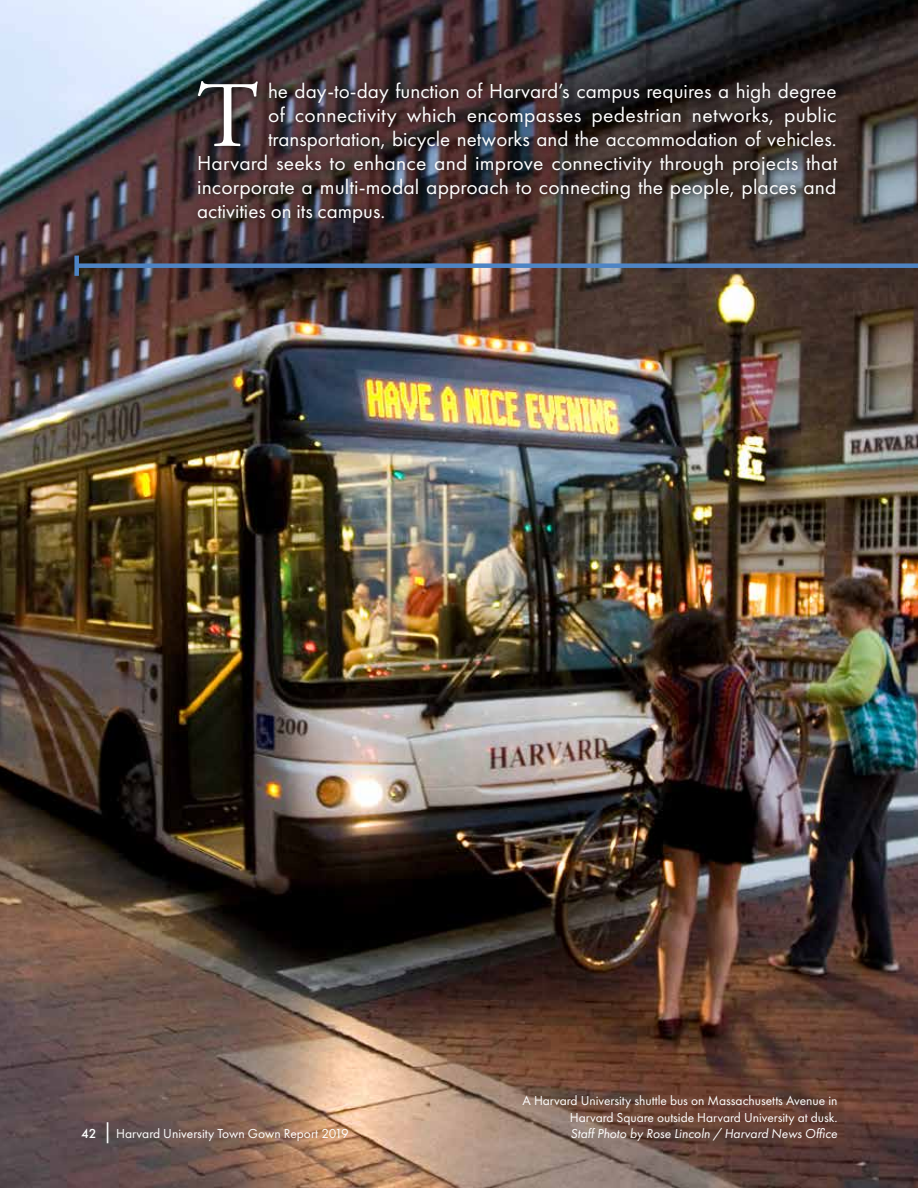
<style>
.page{position:relative;width:918px;height:1188px;background:#fff}
.page>*{position:absolute;margin:0;border:0;box-sizing:border-box;transform-origin:0 0}
.t1{font:93.45px "Adobe Garamond Pro";color:#fff}
.t2{font:21px "Futura PT";letter-spacing:.005em;color:#fff}
.t3{font:13.5px/16.5px "Futura PT";letter-spacing:-.005em;color:#fff;text-align:right}
.t4{font:italic 13.5px "Futura PT";letter-spacing:-.005em;color:#fff}
.s1{font-weight:500}
.s2{font-size:21px}
</style>
<div class="page">
<img style="left:0;top:0;width:918px;height:1188px">
<div style="left:191px;top:74px;width:653px;height:156px;background:#000;opacity:.75"></div>
<div style="left:77px;top:263px;width:841px;height:5px;background:#4e84c4"></div>
<div style="left:74px;top:256px;width:5px;height:20px;background:#4e84c4"></div>
<h1 class="t1" style="left:197px;top:60px;width:63px">T</h1>
<p class="t2" style="left:268px;top:78px;width:570px">he day-to-day function of Harvard’s campus requires a high degree</p>
<p class="t2" style="left:268px;top:102px;width:570px">of connectivity which encompasses pedestrian networks, public</p>
<p class="t2" style="left:268px;top:126px;width:570px">transportation, bicycle networks and the accommodation of vehicles.</p>
<p class="t2" style="left:197px;top:150px;width:642px">Harvard seeks to enhance and improve connectivity through projects that</p>
<p class="t2" style="left:197px;top:174px;width:641px">incorporate a multi-modal approach to connecting the people, places and</p>
<p class="t2" style="left:197px;top:198px;width:190px">activities on its campus.</p>
<p class="t3" style="left:81px;top:1125px;width:269px"><span class="s1">42</span> <span class="s2">|</span> Harvard University Town Gown Report 2019</p>
<p class="t3" style="left:523px;top:1092px;width:316px">A Harvard University shuttle bus on Massachusetts Avenue in<br>Harvard Square outside Harvard University at dusk.</p>
<p class="t4" style="left:571px;top:1126px;width:268px">Staff Photo by Rose Lincoln / Harvard News Office</p>
</div>
